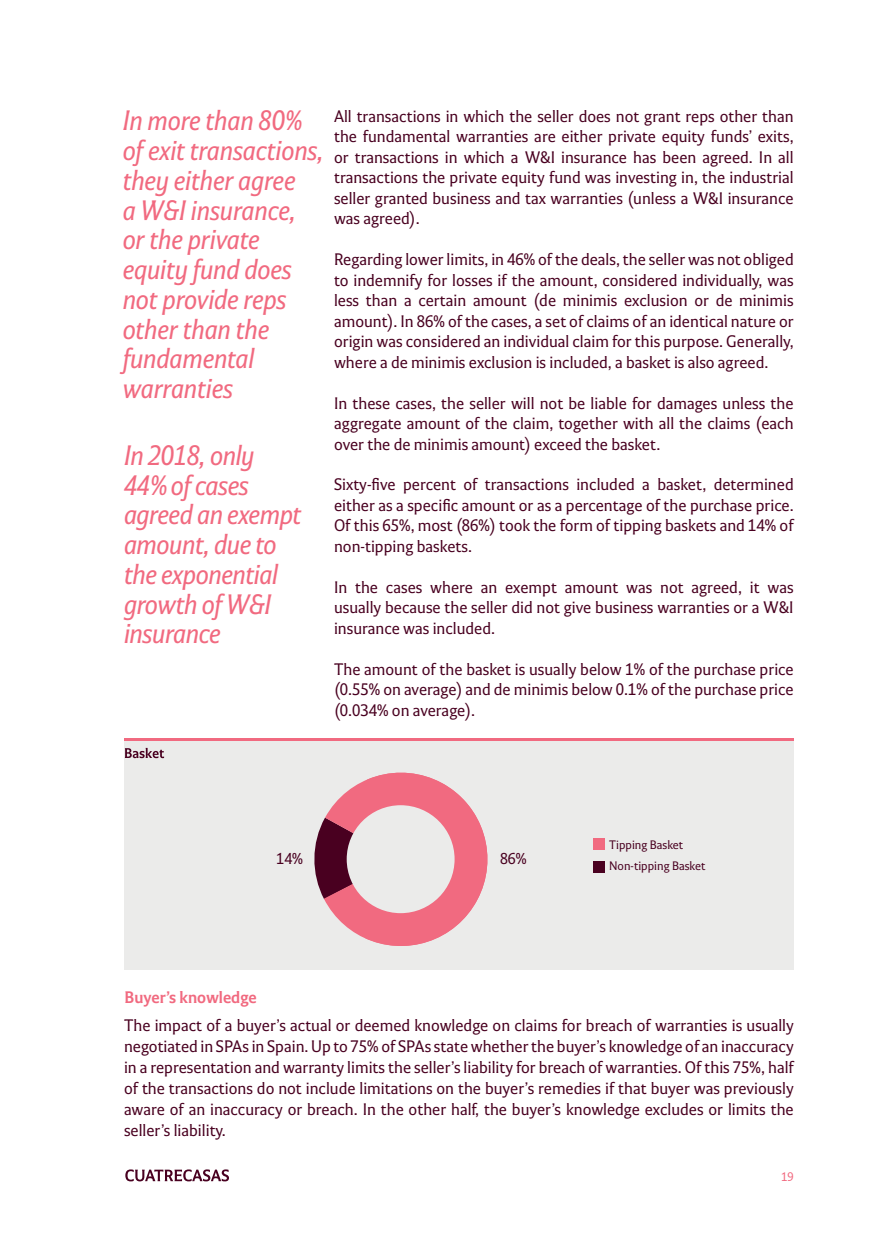
<style>
.page{position:relative;width:893px;height:1241px;background:#fff}
.page>*{position:absolute;margin:0;border:0;box-sizing:border-box;transform-origin:0 0}
.Cita{font:italic 28px/29.8px "Cuatrecasas Text";letter-spacing:-.01em;color:#f16a80}
.texto_base{font:16.62px/20.5px "Cuatrecasas Text";color:#490020;text-align:justify}
.Bulletpoints{font:700 16.62px "Cuatrecasas Text";color:#f16a80}
.t1{font:15.75px "Cuatrecasas Text";color:#490020}
.Graficos_Opas{font:12.25px "Cuatrecasas Text";color:#490020}
.t2{font:12.25px "Cuatrecasas Text";color:#f16a80}
</style>
<div class="page">
<svg style="left:125px;top:1169px;width:104px;height:12px"></svg>
<div style="left:124px;top:740px;width:670px;height:230px;background:#ebebea"></div>
<svg style="left:125px;top:747px;width:39px;height:11px"></svg>
<svg style="left:314px;top:772px;width:174px;height:174px"></svg>
<div style="left:347px;top:805px;width:108px;height:108px;background:#ebebea;border-radius:50%"></div>
<div style="left:594px;top:838px;width:11px;height:11px;background:#f16a80"></div>
<div style="left:594px;top:860px;width:11px;height:12px;background:#490020"></div>
<hr style="left:124px;top:737px;width:670px;height:3px;background:#f16a80">
<p class="Cita" style="left:123px;top:107px;width:203px">In more than 80% of exit transactions, they either agree<br>a W&amp;I insurance, or the private equity fund does not provide reps other than the fundamental warranties</p>
<p class="Cita" style="left:124px;top:441px;width:179px">In 2018, only<br>44% of cases agreed an exempt amount, due to the exponential growth of W&amp;I insurance</p>
<p class="texto_base" style="left:334px;top:106px;width:461px">All transactions in which the seller does not grant reps other than the fundamental warranties are either private equity funds’ exits, or transactions in which a W&amp;I insurance has been agreed. In all transactions the private equity fund was investing in, the industrial seller granted business and tax warranties (unless a W&amp;I insurance was agreed).</p>
<p class="texto_base" style="left:334px;top:250px;width:461px">Regarding lower limits, in 46% of the deals, the seller was not obliged to indemnify for losses if the amount, considered individually, was less than a certain amount (de minimis exclusion or de minimis amount). In 86% of the cases, a set of claims of an identical nature or origin was considered an individual claim for this purpose. Generally, where a de minimis exclusion is included, a basket is also agreed.</p>
<p class="texto_base" style="left:334px;top:393px;width:461px">In these cases, the seller will not be liable for damages unless the aggregate amount of the claim, together with all the claims (each over the de minimis amount) exceed the basket.</p>
<p class="texto_base" style="left:334px;top:475px;width:461px">Sixty-five percent of transactions included a basket, determined either as a specific amount or as a percentage of the purchase price.<br>Of this 65%, most (86%) took the form of tipping baskets and 14% of non-tipping baskets.</p>
<p class="texto_base" style="left:334px;top:577px;width:461px">In the cases where an exempt amount was not agreed, it was usually because the seller did not give business warranties or a W&amp;I insurance was included.</p>
<p class="texto_base" style="left:334px;top:659px;width:461px">The amount of the basket is usually below 1% of the purchase price (0.55% on average) and de minimis below 0.1% of the purchase price (0.034% on average).</p>
<p class="t1" style="left:276px;top:850px;width:28px">14%</p>
<p class="t1" style="left:500px;top:850px;width:28px">86%</p>
<p class="Graficos_Opas" style="left:609px;top:838px;width:76px">Tipping Basket</p>
<p class="Graficos_Opas" style="left:609px;top:859px;width:98px">Non-tipping Basket</p>
<p class="Bulletpoints" style="left:125px;top:988px;width:134px">Buyer’s knowledge</p>
<p class="texto_base" style="left:124px;top:1014px;width:671px;line-height:21px">The impact of a buyer’s actual or deemed knowledge on claims for breach of warranties is usually negotiated in SPAs in Spain. Up to 75% of SPAs state whether the buyer’s knowledge of an inaccuracy in a representation and warranty limits the seller’s liability for breach of warranties. Of this 75%, half of the transactions do not include limitations on the buyer’s remedies if that buyer was previously aware of an inaccuracy or breach. In the other half, the buyer’s knowledge excludes or limits the seller’s liability.</p>
<p class="t2" style="left:781px;top:1169px;width:14px">19</p>
</div>
